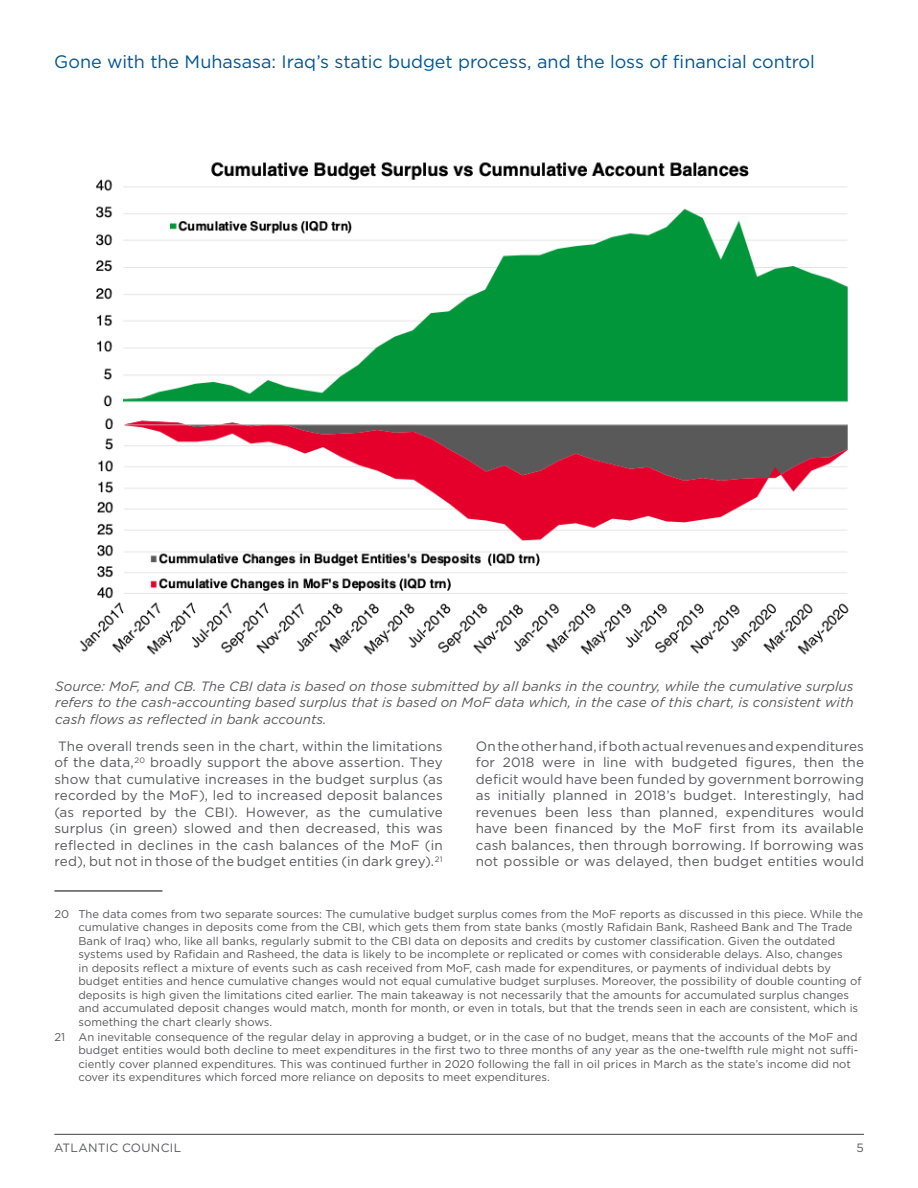
<style>
.page{position:relative;width:918px;height:1188px;background:#fff}
.page>*{position:absolute;margin:0;border:0;box-sizing:border-box;transform-origin:0 0}
.t1{font:18px "Gotham";color:#005595}
.IB_-_Author_bio_no_l{font:13.5px/16.5px "Gotham";letter-spacing:.01em;color:#57585a;text-align:justify}
.captions{font:italic 13.5px/16.5px "Gotham";color:#57585a;text-align:justify}
.t2{font:12px "Gotham";letter-spacing:.02em;color:#57585a}
.IB_-_Footnotes{font:11.25px/13.5px "Gotham";color:#57585a}
</style>
<div class="page">
<hr style="left:54px;top:1134px;width:810px;height:1px;background:#57585a">
<hr style="left:54px;top:891px;width:108px;height:1px;background:#000">
<img style="left:79px;top:161px;width:770px;height:494px">
<h1 class="t1" style="left:54px;top:51px;width:762px">Gone with the Muhasasa: Iraq’s static budget process, and the loss of financial control</h1>
<p class="captions" style="left:55px;top:678px;width:800px">Source: MoF, and CB. The CBI data is based on those submitted by all banks in the country, while the cumulative surplus refers to the cash-accounting based surplus that is based on MoF data which, in the case of this chart, is consistent with cash flows as reflected in bank accounts.</p>
<p class="IB_-_Author_bio_no_l" style="left:54px;top:738px;width:390px">The overall trends seen in the chart, within the limitations of the data,<sup>20</sup> broadly support the above assertion. They show that cumulative increases in the budget surplus (as recorded by the MoF), led to increased deposit balances (as reported by the CBI). However, as the cumulative surplus (in green) slowed and then decreased, this was reflected in declines in the cash balances of the MoF (in red), but not in those of the budget entities (in dark grey).<sup>21</sup></p>
<p class="IB_-_Author_bio_no_l" style="left:476px;top:738px;width:390px">On the other hand, if both actual revenues and expenditures for 2018 were in line with budgeted figures, then the deficit would have been funded by government borrowing as initially planned in 2018’s budget. Interestingly, had revenues been less than planned, expenditures would have been financed by the MoF first from its available cash balances, then through borrowing. If borrowing was not possible or was delayed, then budget entities would</p>
<p class="IB_-_Footnotes" style="left:78px;top:907px;width:786px;text-indent:-24px">20 The data comes from two separate sources: The cumulative budget surplus comes from the MoF reports as discussed in this piece. While the cumulative changes in deposits come from the CBI, which gets them from state banks (mostly Rafidain Bank, Rasheed Bank and The Trade Bank of Iraq) who, like all banks, regularly submit to the CBI data on deposits and credits by customer classification. Given the outdated systems used by Rafidain and Rasheed, the data is likely to be incomplete or replicated or comes with considerable delays. Also, changes<br>in deposits reflect a mixture of events such as cash received from MoF, cash made for expenditures, or payments of individual debts by budget entities and hence cumulative changes would not equal cumulative budget surpluses. Moreover, the possibility of double counting of deposits is high given the limitations cited earlier. The main takeaway is not necessarily that the amounts for accumulated surplus changes and accumulated deposit changes would match, month for month, or even in totals, but that the trends seen in each are consistent, which is something the chart clearly shows.</p>
<p class="IB_-_Footnotes" style="left:78px;top:1030px;width:781px;text-indent:-24px">21 An inevitable consequence of the regular delay in approving a budget, or in the case of no budget, means that the accounts of the MoF and budget entities would both decline to meet expenditures in the first two to three months of any year as the one-twelfth rule might not suffi&shy;ciently cover planned expenditures. This was continued further in 2020 following the fall in oil prices in March as the state’s income did not cover its expenditures which forced more reliance on deposits to meet expenditures.</p>
<p class="t2" style="left:54px;top:1140px;width:129px">ATLANTIC COUNCIL</p>
<p class="t2" style="left:857px;top:1140px;width:9px">5</p>
</div>
